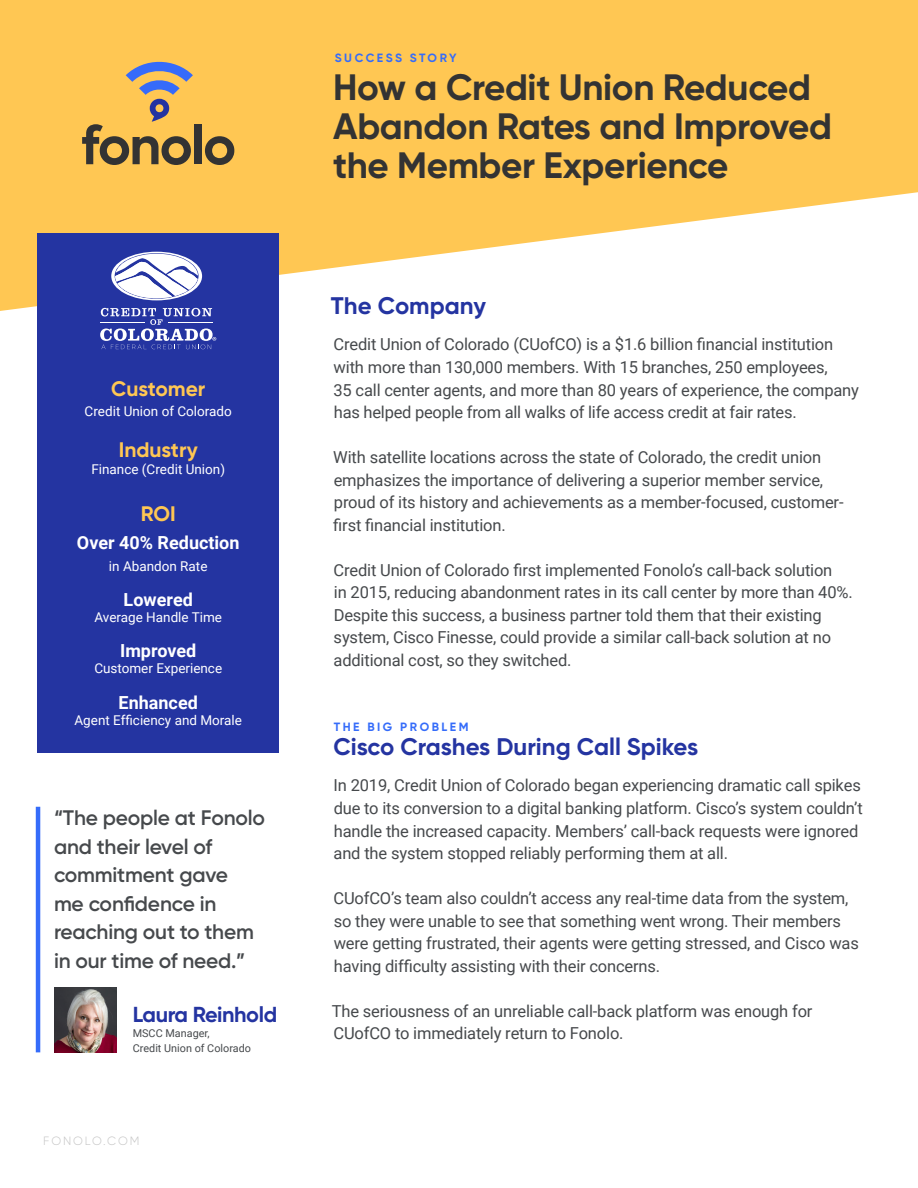
<style>
.page{position:relative;width:918px;height:1188px;background:#fff}
.page>*{position:absolute;margin:0;border:0;box-sizing:border-box;transform-origin:0 0}
.t1{font:700 36.6px/39px "Gilroy";letter-spacing:-.01em;color:#333}
.t2{font:700 24px "Gilroy";color:#2434a1}
.t3{font:700 21.6px "Gilroy";letter-spacing:-.02em;color:#2434a1}
.t4{font:600 21px/28.5px "Gilroy";letter-spacing:-.01em;color:#46494c}
.t5{font:700 21px "Gilroy";color:#ffc753}
.t6{font:700 18px "Roboto";color:#fff}
.t7{font:16.5px/22.5px "Roboto";letter-spacing:-.01em;color:#46494c}
.t8{font:13.5px "Roboto";color:#fff}
.t9{font:700 12px "Gilroy";letter-spacing:.21em;color:#356cfa}
.t10{font:300 12px "Gilroy";letter-spacing:.16em;color:#c5c5c5}
.t11{font:10.8px/15.1px "Roboto";color:#46494c}
</style>
<div class="page">
<svg style="left:0;top:0;width:918px;height:311px;fill:#ffc753"></svg>
<div style="left:37px;top:233px;width:242px;height:520px;background:#2434a1"></div>
<img style="left:54px;top:987px;width:63px;height:65px">
<hr style="left:36px;top:807px;width:4px;height:245px;background:#356cfa">
<svg style="left:205px;top:136px;width:29px;height:29px"></svg>
<div style="left:194px;top:124px;width:7px;height:40px;background:#333"></div>
<svg style="left:82px;top:57px;width:111px;height:108px"></svg>
<svg style="left:111px;top:252px;width:91px;height:48px"></svg>
<svg style="left:100px;top:308px;width:116px;height:41px"></svg>
<p class="t5" style="left:111px;top:375px;width:96px">Customer</p>
<p class="t8" style="left:85px;top:402px;width:149px">Credit Union of Colorado</p>
<p class="t5" style="left:119px;top:437px;width:81px">Industry</p>
<p class="t8" style="left:91px;top:459px;width:135px">Finance (Credit Union)</p>
<p class="t5" style="left:141px;top:500px;width:36px">ROI</p>
<p class="t6" style="left:77px;top:530px;width:164px">Over 40% Reduction</p>
<p class="t8" style="left:109px;top:557px;width:100px">in Abandon Rate</p>
<p class="t6" style="left:124px;top:587px;width:71px">Lowered</p>
<p class="t8" style="left:94px;top:608px;width:129px">Average Handle Time</p>
<p class="t6" style="left:120px;top:638px;width:78px">Improved</p>
<p class="t8" style="left:94px;top:659px;width:129px">Customer Experience</p>
<p class="t6" style="left:119px;top:690px;width:81px">Enhanced</p>
<p class="t8" style="left:75px;top:711px;width:169px">Agent Efficiency and Morale</p>
<p class="t4" style="left:54px;top:803px;width:213px">“The people at Fonolo and their level of commitment gave<br>me confidence in reaching out to them in our time of need.”</p>
<h3 class="t3" style="left:133px;top:1001px;width:146px">Laura Reinhold</h3>
<p class="t11" style="left:133px;top:1025px;width:120px">MSCC Manager,<br>Credit Union of Colorado</p>
<p class="t10" style="left:43px;top:1134px;width:98px">FONOLO.COM</p>
<p class="t9" style="left:335px;top:51px;width:123px">SUCCESS STORY</p>
<h1 class="t1" style="left:333px;top:67px;width:500px">How a Credit Union Reduced<br>Abandon Rates and Improved the Member Experience</h1>
<h2 class="t2" style="left:331px;top:291px;width:156px">The Company</h2>
<p class="t7" style="left:333px;top:333px;width:527px">Credit Union of Colorado (CUofCO) is a $1.6 billion financial institution with more than 130,000 members. With 15 branches, 250 employees,<br>35 call center agents, and more than 80 years of experience, the company has helped people from all walks of life access credit at fair rates.</p>
<p class="t7" style="left:333px;top:445px;width:512px">With satellite locations across the state of Colorado, the credit union emphasizes the importance of delivering a superior member service, proud of its history and achievements as a member-focused, customer&shy;first financial institution.</p>
<p class="t7" style="left:333px;top:558px;width:521px">Credit Union of Colorado first implemented Fonolo’s call-back solution<br>in 2015, reducing abandonment rates in its call center by more than 40%.<br>Despite this success, a business partner told them that their existing system, Cisco Finesse, could provide a similar call-back solution at no additional cost, so they switched.</p>
<p class="t9" style="left:334px;top:720px;width:136px">THE BIG PROBLEM</p>
<h2 class="t2" style="left:333px;top:732px;width:366px">Cisco Crashes During Call Spikes</h2>
<p class="t7" style="left:334px;top:774px;width:531px">In 2019, Credit Union of Colorado began experiencing dramatic call spikes due to its conversion to a digital banking platform. Cisco’s system couldn’t handle the increased capacity. Members’ call-back requests were ignored and the system stopped reliably performing them at all.</p>
<p class="t7" style="left:333px;top:886px;width:527px">CUofCO’s team also couldn’t access any real-time data from the system, so they were unable to see that something went wrong. Their members were getting frustrated, their agents were getting stressed, and Cisco was having difficulty assisting with their concerns.</p>
<p class="t7" style="left:332px;top:999px;width:482px">The seriousness of an unreliable call-back platform was enough for<br>CUofCO to immediately return to Fonolo.</p>
</div>
